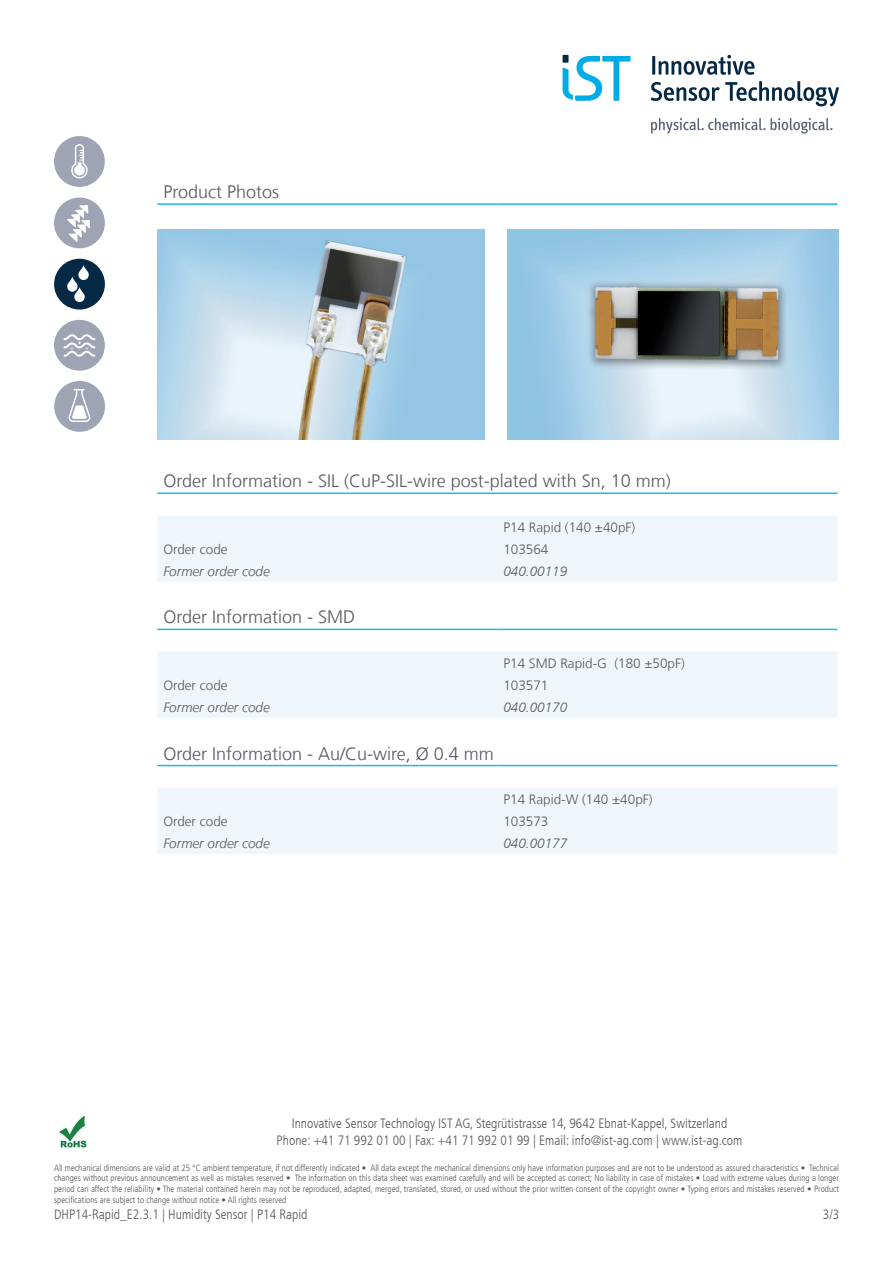
<style>
.page{position:relative;width:893px;height:1263px;background:#fff}
.page>*{position:absolute;margin:0;border:0;box-sizing:border-box;transform-origin:0 0}
.Subheading{font:300 18px "Frutiger LT Com";color:#57585a}
.t1{font:300 condensed 13.5px/16.2px "Frutiger LT Com";color:#57585a;text-align:center}
.Text{font:300 13.5px "Frutiger LT Com";color:#57585a}
.Text-2{font:italic 300 13.5px "Frutiger LT Com";color:#57585a}
.t2{font:300 condensed 9px/10.8px "Frutiger LT Com";color:#57585a;text-align:justify}
</style>
<div class="page">
<svg style="left:157px;top:516px;width:680px;height:316px;fill:#f0f7fc"></svg>
<hr style="left:157px;top:203px;width:340px;height:2px;background:#1db8eb">
<hr style="left:497px;top:203px;width:340px;height:2px;background:#1db8eb">
<hr style="left:157px;top:492px;width:340px;height:2px;background:#1db8eb">
<hr style="left:497px;top:492px;width:340px;height:2px;background:#1db8eb">
<hr style="left:157px;top:629px;width:340px;height:1px;background:#1db8eb">
<hr style="left:497px;top:629px;width:340px;height:1px;background:#1db8eb">
<hr style="left:157px;top:765px;width:340px;height:1px;background:#1db8eb">
<hr style="left:497px;top:765px;width:340px;height:1px;background:#1db8eb">
<div style="left:158px;top:832px;width:679px;height:22px;background:#f0f7fc"></div>
<img style="left:157px;top:230px;width:328px;height:209px">
<img style="left:507px;top:230px;width:332px;height:209px">
<svg style="left:651px;top:81px;width:188px;height:26px"></svg>
<hr style="left:652px;top:56px;width:3px;height:19px;background:#052844">
<svg style="left:659px;top:55px;width:95px;height:20px"></svg>
<svg style="left:771px;top:118px;width:62px;height:16px"></svg>
<svg style="left:651px;top:118px;width:114px;height:16px"></svg>
<div style="left:563px;top:55px;width:5px;height:8px;background:#052844"></div>
<svg style="left:563px;top:56px;width:68px;height:45px"></svg>
<svg style="left:54px;top:136px;width:51px;height:51px"></svg>
<div style="left:54px;top:197px;width:51px;height:51px;background:#9fa4b5;border-radius:50%"></div>
<svg style="left:67px;top:205px;width:23px;height:37px"></svg>
<div style="left:54px;top:259px;width:51px;height:51px;background:#052844;border-radius:50%"></div>
<svg style="left:67px;top:265px;width:22px;height:37px"></svg>
<div style="left:54px;top:320px;width:51px;height:51px;background:#9fa4b5;border-radius:50%"></div>
<svg style="left:64px;top:334px;width:31px;height:23px"></svg>
<div style="left:54px;top:381px;width:51px;height:51px;background:#9fa4b5;border-radius:50%"></div>
<svg style="left:69px;top:389px;width:21px;height:33px"></svg>
<img style="left:58px;top:1115px;width:29px;height:33px">
<p class="Subheading" style="left:163px;top:181px;width:117px">Product Photos</p>
<p class="Subheading" style="left:163px;top:471px;width:509px">Order Information - SIL (CuP-SIL-wire post-plated with Sn, 10 mm)</p>
<p class="Text" style="left:503px;top:519px;width:133px">P14 Rapid (140 ±40pF)</p>
<p class="Text" style="left:163px;top:541px;width:66px">Order code</p>
<p class="Text" style="left:503px;top:541px;width:47px">103564</p>
<p class="Text-2" style="left:163px;top:563px;width:108px">Former order code</p>
<p class="Text-2" style="left:503px;top:563px;width:65px">040.00119</p>
<p class="Subheading" style="left:163px;top:607px;width:193px">Order Information - SMD</p>
<p class="Text" style="left:503px;top:655px;width:183px">P14 SMD Rapid-G (180 ±50pF)</p>
<p class="Text" style="left:163px;top:677px;width:66px">Order code</p>
<p class="Text" style="left:503px;top:677px;width:47px">103571</p>
<p class="Text-2" style="left:163px;top:699px;width:108px">Former order code</p>
<p class="Text-2" style="left:503px;top:699px;width:65px">040.00170</p>
<p class="Subheading" style="left:163px;top:743px;width:332px">Order Information - Au/Cu-wire, Ø 0.4 mm</p>
<p class="Text" style="left:503px;top:791px;width:151px">P14 Rapid-W (140 ±40pF)</p>
<p class="Text" style="left:163px;top:813px;width:66px">Order code</p>
<p class="Text" style="left:503px;top:813px;width:47px">103573</p>
<p class="Text-2" style="left:163px;top:835px;width:108px">Former order code</p>
<p class="Text-2" style="left:503px;top:835px;width:65px">040.00177</p>
<h2 class="t1" style="left:277px;top:1116px;width:467px">Innovative Sensor Technology IST AG, Stegrütistrasse 14, 9642 Ebnat-Kappel, Switzerland<br>Phone: +41 71 992 01 00 | Fax: +41 71 992 01 99 | Email: info@ist-ag.com | www.ist-ag.com</h2>
<p class="t2" style="left:54px;top:1162px;width:786px">All mechanical dimensions are valid at 25 °C ambient temperature, if not differently indicated • All data except the mechanical dimensions only have information purposes and are not to be understood as assured characteristics • Technical changes without previous announcement as well as mistakes reserved • The information on this data sheet was examined carefully and will be accepted as correct; No liability in case of mistakes • Load with extreme values during a longer period can affect the reliability • The material contained herein may not be reproduced, adapted, merged, translated, stored, or used without the prior written consent of the copyright owner • Typing errors and mistakes reserved • Product specifications are subject to change without notice • All rights reserved</p>
<h2 class="t1" style="left:54px;top:1206px;width:255px">DHP14-Rapid_E2.3.1 | Humidity Sensor | P14 Rapid</h2>
<h2 class="t1" style="left:823px;top:1206px;width:18px">3/3</h2>
</div>
